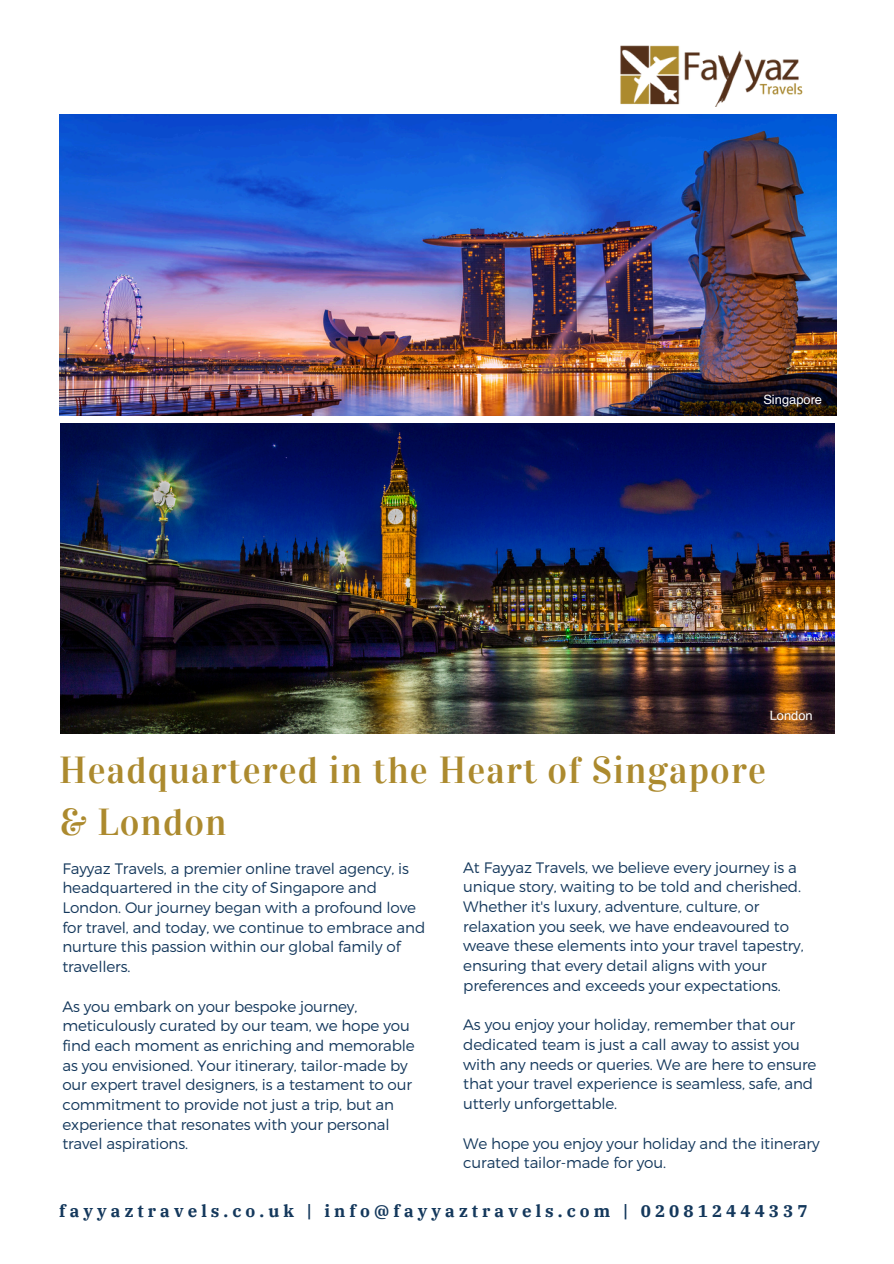
<style>
.page{position:relative;width:894px;height:1264px;background:#fff}
.page>*{position:absolute;margin:0;border:0;box-sizing:border-box;transform-origin:0 0}
.t1{font:37.5px/51.8px "Vidaloka";letter-spacing:.03em;color:#ac8a2e}
.t2{font:700 16.95px "IBM Plex Serif";letter-spacing:.24em;color:#14385c}
.t3{font:300 15.15px/19.6px "Montserrat";letter-spacing:-.01em;color:#14385c}
.t4{font:12.9px "Helvetica";color:#fff}
</style>
<div class="page">
<img style="left:620px;top:46px;width:183px;height:61px">
<img style="left:59px;top:115px;width:776px;height:300px">
<img style="left:61px;top:423px;width:773px;height:310px">
<h3 class="t4" style="left:763px;top:393px;width:60px">Singapore</h3>
<h2 class="t4" style="left:769px;top:710px;width:44px">London</h2>
<h3 class="t1" style="left:59px;top:745px;width:708px">Headquartered in the Heart of Singapore &amp; London</h3>
<p class="t3" style="left:62px;top:857px;width:364px">Fayyaz Travels, a premier online travel agency, is headquartered in the city of Singapore and London. Our journey began with a profound love for travel, and today, we continue to embrace and nurture this passion within our global family of travellers.</p>
<h1 class="t3" style="left:62px;top:995px;width:354px">As you embark on your bespoke journey, meticulously curated by our team, we hope you find each moment as enriching and memorable as you envisioned. Your itinerary, tailor-made by our expert travel designers, is a testament to our commitment to provide not just a trip, but an experience that resonates with your personal travel aspirations.</h1>
<h3 class="t3" style="left:463px;top:856px;width:342px">At Fayyaz Travels, we believe every journey is a unique story, waiting to be told and cherished.<br>Whether it's luxury, adventure, culture, or relaxation you seek, we have endeavoured to weave these elements into your travel tapestry, ensuring that every detail aligns with your preferences and exceeds your expectations.</h3>
<h3 class="t3" style="left:463px;top:1014px;width:354px">As you enjoy your holiday, remember that our dedicated team is just a call away to assist you with any needs or queries. We are here to ensure that your travel experience is seamless, safe, and utterly unforgettable.</h3>
<h3 class="t3" style="left:463px;top:1132px;width:358px">We hope you enjoy your holiday and the itinerary curated tailor-made for you.</h3>
<p class="t2" style="left:59px;top:1199px;width:749px">fayyaztravels.co.uk | info@fayyaztravels.com | 020812444337</p>
</div>
